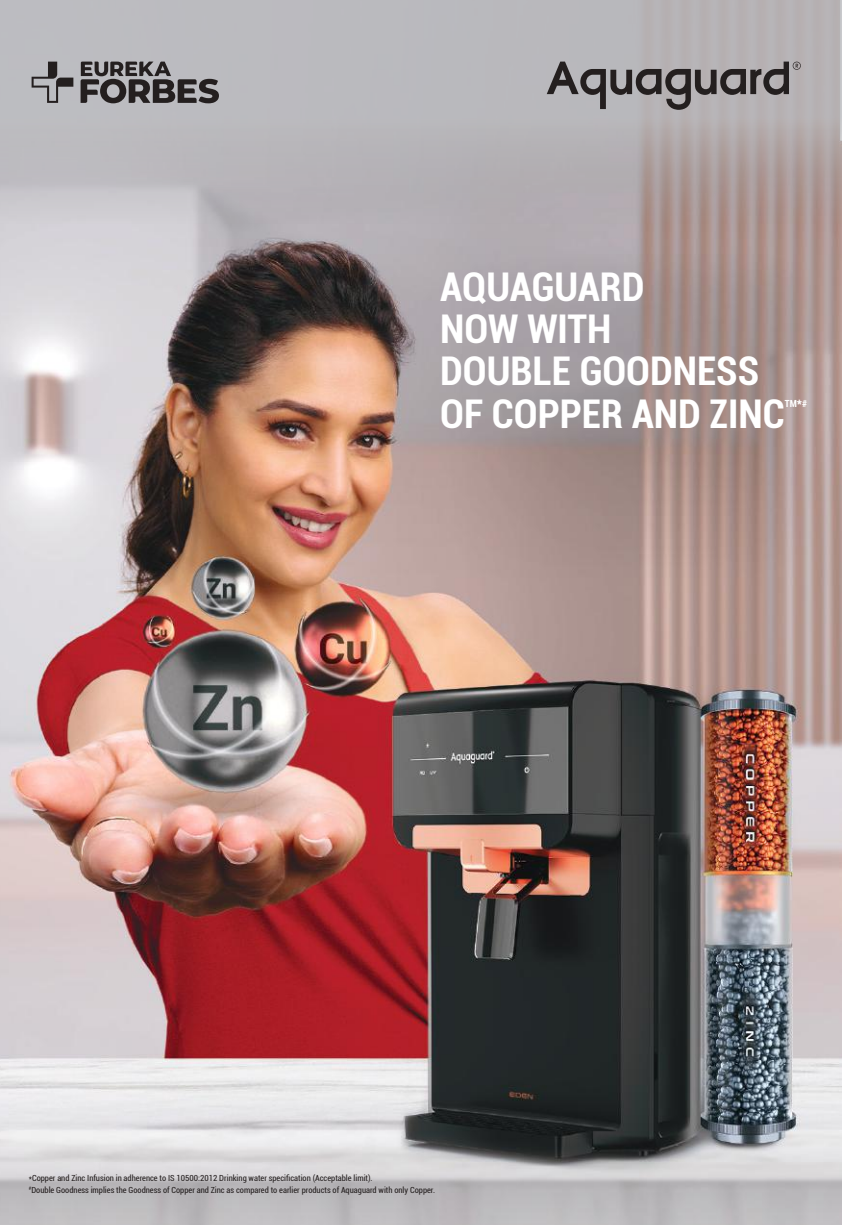
<style>
.page{position:relative;width:842px;height:1225px;background:#fff}
.page>*{position:absolute;margin:0;border:0;box-sizing:border-box;transform-origin:0 0}
.t1{font:700 condensed 39.6px/42.4px "Roboto";color:#fff}
.t2{font:700 condensed 9.8px "Roboto";color:#fff}
.t3{font:condensed 8.4px/11.2px "Roboto";color:#241f1f}
.s1{font-size:13.8px}
</style>
<div class="page">
<img style="left:0;top:225px;width:842px;height:999px">
<svg style="left:0;top:0;width:842px;height:225px;background:#b7b4b7"></svg>
<svg style="left:32px;top:62px;width:41px;height:41px;background:#929195"></svg>
<svg style="left:81px;top:62px;width:138px;height:41px;background:#706d70"></svg>
<svg style="left:547px;top:62px;width:254px;height:48px;background:#8b8789"></svg>
<h1 class="t1" style="left:440px;top:264px;width:346px">AQUAGUARD<br>NOW WITH<br>DOUBLE GOODNESS<br>OF COPPER AND ZINC</h1>
<p class="t2" style="left:785px;top:396px;width:24px">TM<span class="s1">*</span>#</p>
<p class="t3" style="left:29px;top:1172px;width:408px">*Copper and Zinc Infusion in adherence to IS 10500:2012 Drinking water specification (Acceptable limit).<br><sup>#</sup>Double Goodness implies the Goodness of Copper and Zinc as compared to earlier products of Aquaguard with only Copper.</p>
</div>
